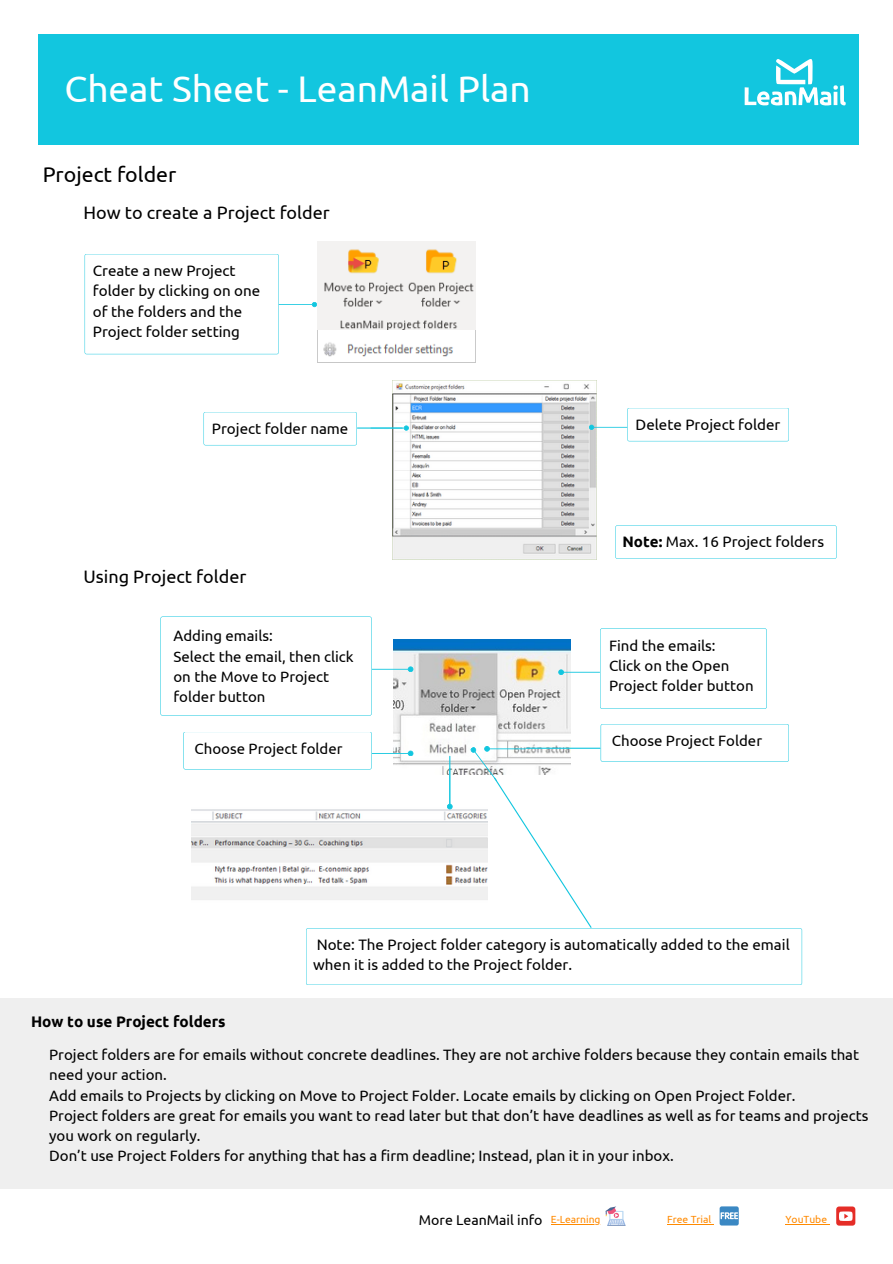
<style>
.page{position:relative;width:893px;height:1264px;background:#fff}
.page>*{position:absolute;margin:0;border:0;box-sizing:border-box;transform-origin:0 0}
.t1{font:37.05px "Ubuntu";color:#fff}
.t2{font:21.3px "Ubuntu";color:#000}
.t3{font:18px "Ubuntu";color:#000}
.t4{font:700 15.3px "Ubuntu";color:#000}
.t5{font:15.15px/20.4px "Ubuntu";color:#000}
.t6{font:15px/20.2px "Ubuntu";color:#000}
.t7{font:14.1px "Ubuntu";color:#000}
.t8{font:10.35px "Ubuntu";color:#ff8a00}
.s1{font-weight:700}
</style>
<div class="page">
<div style="left:39px;top:34px;width:820px;height:110px;background:#12c6df"></div>
<svg style="left:744px;top:59px;width:101px;height:47px"></svg>
<svg style="left:605px;top:1206px;width:20px;height:20px"></svg>
<div style="left:719px;top:1206px;width:19px;height:19px;background:#3b88c3;border-radius:2px"></div>
<svg style="left:720px;top:1212px;width:18px;height:7px"></svg>
<div style="left:836px;top:1206px;width:19px;height:19px;background:#e52d27;border-radius:3px"></div>
<svg style="left:839px;top:1211px;width:13px;height:9px"></svg>
<svg style="left:85px;top:254px;width:232px;height:100px"></svg>
<img style="left:392px;top:380px;width:204px;height:179px">
<svg style="left:203px;top:412px;width:154px;height:33px"></svg>
<svg style="left:370px;top:425px;width:39px;height:5px"></svg>
<svg style="left:589px;top:408px;width:200px;height:33px"></svg>
<svg style="left:615px;top:525px;width:221px;height:34px"></svg>
<img style="left:393px;top:639px;width:177px;height:85px">
<svg style="left:160px;top:616px;width:253px;height:99px"></svg>
<img style="left:317px;top:241px;width:158px;height:121px">
<hr style="left:550px;top:1223px;width:50px;height:1px;background:#ff8a00">
<hr style="left:785px;top:1223px;width:42px;height:1px;background:#ff8a00">
<hr style="left:667px;top:1223px;width:44px;height:1px;background:#ff8a00">
<hr style="left:357px;top:427px;width:45px;height:1px;background:#12c6df">
<svg style="left:558px;top:628px;width:208px;height:81px"></svg>
<div style="left:1px;top:998px;width:891px;height:191px;background:#efefef"></div>
<svg style="left:183px;top:724px;width:619px;height:261px"></svg>
<p class="t1" style="left:64px;top:67px;width:468px">Cheat Sheet - LeanMail Plan</p>
<p class="t2" style="left:43px;top:162px;width:135px">Project folder</p>
<p class="t3" style="left:83px;top:202px;width:248px">How to create a Project folder</p>
<p class="t5" style="left:93px;top:260px;width:169px">Create a new Project folder by clicking on one of the folders and the<br>Project folder setting</p>
<p class="t5" style="left:212px;top:418px;width:138px">Project folder name</p>
<p class="t5" style="left:635px;top:414px;width:146px">Delete Project folder</p>
<p class="t3" style="left:83px;top:565px;width:164px">Using Project folder</p>
<p class="t6" style="left:173px;top:625px;width:101px">Adding emails:</p>
<p class="t6" style="left:173px;top:646px;width:182px">Select the email, then click on the Move to Project folder button</p>
<p class="t6" style="left:195px;top:738px;width:149px">Choose Project folder</p>
<p class="t5" style="left:622px;top:530px;width:203px"><span class="s1">Note:</span> Max. 16 Project folders</p>
<p class="t6" style="left:609px;top:635px;width:108px">Find the emails:</p>
<p class="t6" style="left:609px;top:655px;width:146px">Click on the Open<br>Project folder button</p>
<p class="t6" style="left:612px;top:730px;width:152px">Choose Project Folder</p>
<p class="t4" style="left:31px;top:1012px;width:196px">How to use Project folders</p>
<p class="t5" style="left:313px;top:934px;width:478px">Note: The Project folder category is automatically added to the email when it is added to the Project folder.</p>
<p class="t6" style="left:49px;top:1044px;width:811px">Project folders are for emails without concrete deadlines. They are not archive folders because they contain emails that need your action.</p>
<p class="t6" style="left:49px;top:1084px;width:747px">Add emails to Projects by clicking on Move to Project Folder. Locate emails by clicking on Open Project Folder.</p>
<p class="t6" style="left:49px;top:1105px;width:820px">Project folders are great for emails you want to read later but that don’t have deadlines as well as for teams and projects you work on regularly.</p>
<p class="t6" style="left:49px;top:1145px;width:626px">Don’t use Project Folders for anything that has a firm deadline; Instead, plan it in your inbox.</p>
<p class="t7" style="left:419px;top:1211px;width:125px">More LeanMail info</p>
<p class="t8" style="left:550px;top:1213px;width:51px">E-Learning</p>
<p class="t8" style="left:667px;top:1213px;width:45px">Free Trial</p>
<p class="t8" style="left:785px;top:1213px;width:43px">YouTube</p>
</div>
